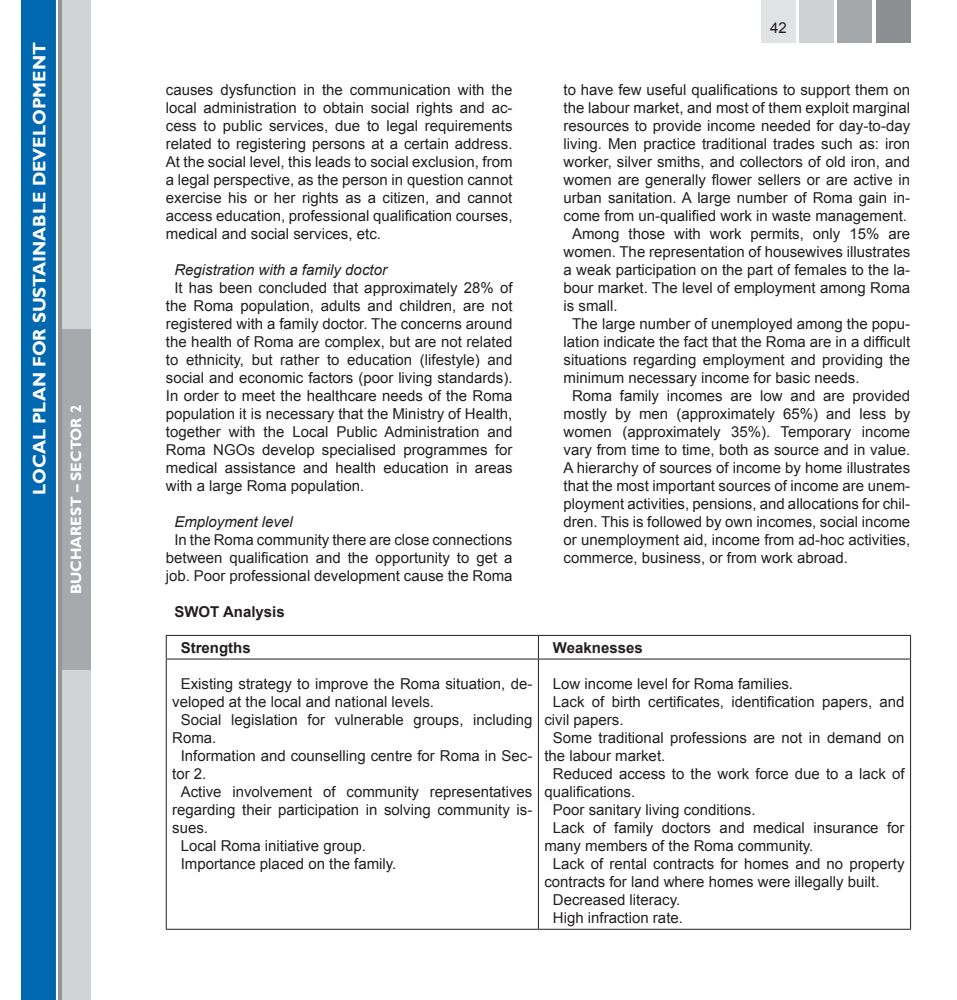
<style>
.page{position:relative;width:957px;height:1000px;background:#fff}
.page>*{position:absolute;margin:0;border:0;box-sizing:border-box;transform-origin:0 0}
.t1{font:700 18px "Gill Sans";color:#fff}
.t2{font:15px/18px "Arial";color:#231f20;text-align:justify}
.t3{font:italic 15px "Arial";color:#231f20}
.t4{font:700 15px "Arial";color:#231f20}
.t5{font:700 15px "Gill Sans";color:#fff}
</style>
<div class="page">
<div style="left:876px;top:0;width:34px;height:43px;background:#8c8e91"></div>
<div style="left:838px;top:0;width:34px;height:43px;background:#a5a8aa"></div>
<div style="left:799px;top:0;width:34px;height:43px;background:#cfd1d3"></div>
<div style="left:761px;top:0;width:34px;height:43px;background:#e2e3e4"></div>
<div style="left:21px;top:0;width:36px;height:999px;background:#0067b1"></div>
<div style="left:60px;top:0;width:31px;height:329px;background:#d1d3d4"></div>
<div style="left:62px;top:329px;width:29px;height:340px;background:#a7a9ac"></div>
<div style="left:60px;top:669px;width:31px;height:330px;background:#d1d3d4"></div>
<hr style="left:56px;top:0;width:2px;height:999px;background:#fff">
<hr style="left:58px;top:0;width:4px;height:999px;background:#939598">
<hr style="left:166px;top:635px;width:372px;height:1px;background:#231f20">
<svg style="left:166px;top:635px;width:1px;height:23px"></svg>
<hr style="left:538px;top:635px;width:373px;height:1px;background:#231f20">
<svg style="left:538px;top:635px;width:1px;height:23px"></svg>
<svg style="left:910px;top:635px;width:1px;height:23px"></svg>
<hr style="left:166px;top:658px;width:372px;height:1px;background:#231f20">
<hr style="left:166px;top:659px;width:1px;height:269px;background:#231f20">
<hr style="left:538px;top:658px;width:373px;height:1px;background:#231f20">
<hr style="left:538px;top:659px;width:1px;height:269px;background:#231f20">
<hr style="left:910px;top:659px;width:1px;height:269px;background:#231f20">
<hr style="left:166px;top:928px;width:372px;height:1px;background:#231f20">
<hr style="left:538px;top:928px;width:373px;height:1px;background:#231f20">
<p class="t1" style="left:28px;top:495px;width:454px;rotate:-90deg">LOCAL PLAN FOR SUSTAINABLE DEVELOPMENT</p>
<p class="t5" style="left:67px;top:594px;width:191px;rotate:-90deg">BUCHAREST – SECTOR 2</p>
<p class="t2" style="left:166px;top:80px;width:348px">causes dysfunction in the communication with the local administration to obtain social rights and ac&shy;cess to public services, due to legal requirements related to registering persons at a certain address.<br>At the social level, this leads to social exclusion, from a legal perspective, as the person in question cannot exercise his or her rights as a citizen, and cannot access education, professional qualification courses, medical and social services, etc.</p>
<p class="t3" style="left:174px;top:260px;width:214px">Registration with a family doctor</p>
<p class="t2" style="left:166px;top:278px;width:348px;text-indent:9px">It has been concluded that approximately 28% of the Roma population, adults and children, are not registered with a family doctor. The concerns around the health of Roma are complex, but are not related to ethnicity, but rather to education (lifestyle) and social and economic factors (poor living standards).<br>In order to meet the healthcare needs of the Roma population it is necessary that the Ministry of Health, together with the Local Public Administration and Roma NGOs develop specialised programmes for medical assistance and health education in areas with a large Roma population.</p>
<p class="t3" style="left:174px;top:512px;width:120px">Employment level</p>
<p class="t2" style="left:166px;top:530px;width:348px;text-align:center">In the Roma community there are close connections between qualification and the opportunity to get a job. Poor professional development cause the Roma</p>
<p class="t2" style="left:770px;top:19px;width:17px">42</p>
<p class="t2" style="left:563px;top:80px;width:348px">to have few useful qualifications to support them on</p>
<p class="t2" style="left:563px;top:98px;width:348px">the labour market, and most of them exploit marginal</p>
<p class="t2" style="left:563px;top:116px;width:348px">resources to provide income needed for day-to-day</p>
<p class="t2" style="left:563px;top:134px;width:348px">living. Men practice traditional trades such as: iron</p>
<p class="t2" style="left:563px;top:152px;width:348px">worker, silver smiths, and collectors of old iron, and</p>
<p class="t2" style="left:563px;top:170px;width:348px">women are generally flower sellers or are active in</p>
<p class="t2" style="left:563px;top:188px;width:348px">urban sanitation. A large number of Roma gain in-</p>
<p class="t2" style="left:563px;top:206px;width:345px">come from un-qualified work in waste management.</p>
<p class="t2" style="left:572px;top:224px;width:339px">Among those with work permits, only 15% are</p>
<p class="t2" style="left:563px;top:242px;width:348px">women. The representation of housewives illustrates</p>
<p class="t2" style="left:563px;top:260px;width:348px">a weak participation on the part of females to the la-</p>
<p class="t2" style="left:563px;top:278px;width:348px">bour market. The level of employment among Roma</p>
<p class="t2" style="left:563px;top:296px;width:56px">is small.</p>
<p class="t2" style="left:572px;top:314px;width:340px">The large number of unemployed among the popu-</p>
<p class="t2" style="left:563px;top:332px;width:348px">lation indicate the fact that the Roma are in a difficult</p>
<p class="t2" style="left:563px;top:350px;width:348px">situations regarding employment and providing the</p>
<p class="t2" style="left:563px;top:368px;width:297px">minimum necessary income for basic needs.</p>
<p class="t2" style="left:572px;top:386px;width:340px">Roma family incomes are low and are provided</p>
<p class="t2" style="left:563px;top:404px;width:348px">mostly by men (approximately 65%) and less by</p>
<p class="t2" style="left:563px;top:422px;width:348px">women (approximately 35%). Temporary income</p>
<p class="t2" style="left:563px;top:440px;width:348px">vary from time to time, both as source and in value.</p>
<p class="t2" style="left:563px;top:458px;width:348px">A hierarchy of sources of income by home illustrates</p>
<p class="t2" style="left:563px;top:476px;width:348px">that the most important sources of income are unem-</p>
<p class="t2" style="left:563px;top:494px;width:348px">ployment activities, pensions, and allocations for chil-</p>
<p class="t2" style="left:563px;top:512px;width:348px">dren. This is followed by own incomes, social income</p>
<p class="t2" style="left:563px;top:530px;width:348px">or unemployment aid, income from ad-hoc activities,</p>
<p class="t2" style="left:563px;top:548px;width:286px">commerce, business, or from work abroad.</p>
<p class="t4" style="left:174px;top:601px;width:112px">SWOT Analysis</p>
<p class="t4" style="left:181px;top:637px;width:72px">Strengths</p>
<p class="t4" style="left:553px;top:637px;width:91px">Weaknesses</p>
<p class="t2" style="left:181px;top:674px;width:353px">Existing strategy to improve the Roma situation, de-</p>
<p class="t2" style="left:172px;top:692px;width:263px">veloped at the local and national levels.</p>
<p class="t2" style="left:181px;top:710px;width:353px">Social legislation for vulnerable groups, including</p>
<p class="t2" style="left:172px;top:728px;width:46px">Roma.</p>
<p class="t2" style="left:181px;top:746px;width:353px">Information and counselling centre for Roma in Sec-</p>
<p class="t2" style="left:172px;top:764px;width:36px">tor 2.</p>
<p class="t2" style="left:181px;top:782px;width:353px">Active involvement of community representatives</p>
<p class="t2" style="left:172px;top:800px;width:362px">regarding their participation in solving community is-</p>
<p class="t2" style="left:172px;top:818px;width:37px">sues.</p>
<p class="t2" style="left:181px;top:836px;width:187px">Local Roma initiative group.</p>
<p class="t2" style="left:181px;top:854px;width:217px">Importance placed on the family.</p>
<p class="t2" style="left:553px;top:674px;width:242px">Low income level for Roma families.</p>
<p class="t2" style="left:553px;top:692px;width:353px">Lack of birth certificates, identification papers, and</p>
<p class="t2" style="left:544px;top:710px;width:81px">civil papers.</p>
<p class="t2" style="left:553px;top:728px;width:353px">Some traditional professions are not in demand on</p>
<p class="t2" style="left:544px;top:746px;width:122px">the labour market.</p>
<p class="t2" style="left:553px;top:764px;width:353px">Reduced access to the work force due to a lack of</p>
<p class="t2" style="left:544px;top:782px;width:92px">qualifications.</p>
<p class="t2" style="left:553px;top:800px;width:204px">Poor sanitary living conditions.</p>
<p class="t2" style="left:553px;top:818px;width:353px">Lack of family doctors and medical insurance for</p>
<p class="t2" style="left:544px;top:836px;width:270px">many members of the Roma community.</p>
<p class="t2" style="left:553px;top:854px;width:353px">Lack of rental contracts for homes and no property</p>
<p class="t2" style="left:544px;top:872px;width:337px">contracts for land where homes were illegally built.</p>
<p class="t2" style="left:553px;top:890px;width:129px">Decreased literacy.</p>
<p class="t2" style="left:553px;top:908px;width:132px">High infraction rate.</p>
</div>
